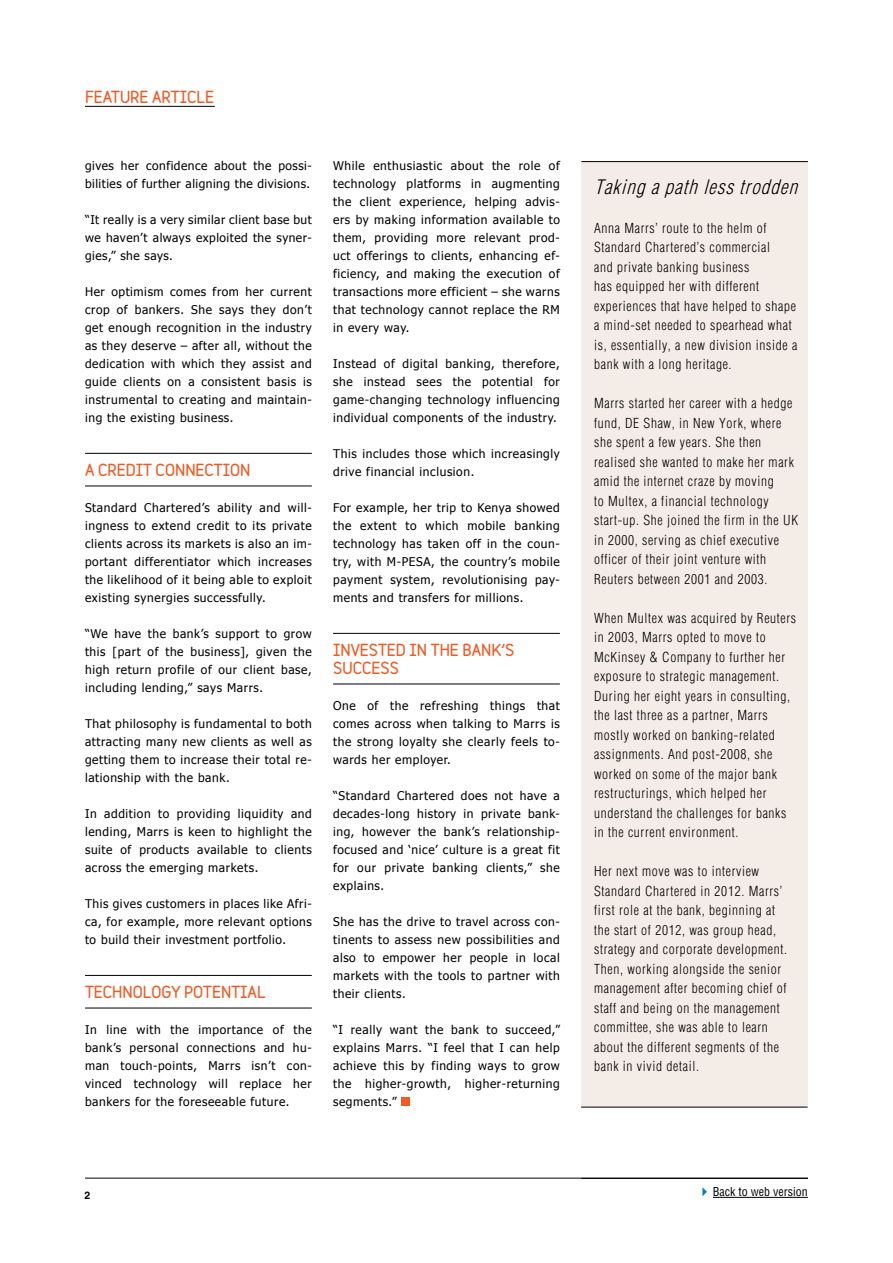
<style>
.page{position:relative;width:893px;height:1263px;background:#fff}
.page>*{position:absolute;margin:0;border:0;box-sizing:border-box;transform-origin:0 0}
.t1{font:italic 300 condensed 19.5px "Helvetica";color:#000}
.t2{font:900 15px/18px "Variable";color:#f15a22}
.t3{font:300 condensed 13.5px/19.5px "Helvetica";letter-spacing:.05em;color:#000}
.t4{font:12px/18px "Tahoma";letter-spacing:.05em;color:#000;text-align:justify}
.t5{font:condensed 12px "Helvetica";color:#000}
.t6{font:700 10.5px "Helvetica";color:#000}
</style>
<div class="page">
<hr style="left:85px;top:1178px;width:723px;height:1px;background:#000">
<hr style="left:85px;top:106px;width:130px;height:1px;background:#000">
<hr style="left:85px;top:453px;width:227px;height:1px;background:#000">
<hr style="left:85px;top:486px;width:227px;height:1px;background:#000">
<hr style="left:85px;top:975px;width:227px;height:1px;background:#000">
<hr style="left:85px;top:1008px;width:227px;height:1px;background:#000">
<hr style="left:333px;top:633px;width:227px;height:1px;background:#000">
<hr style="left:333px;top:684px;width:227px;height:1px;background:#000">
<div style="left:401px;top:1097px;width:9px;height:9px;background:#f15a22"></div>
<hr style="left:713px;top:1197px;width:95px;height:1px;background:#000">
<svg style="left:702px;top:1187px;width:5px;height:9px"></svg>
<div style="left:581px;top:162px;width:227px;height:945px;background:#f4ede7"></div>
<hr style="left:581px;top:161px;width:227px;height:1px;background:#000">
<hr style="left:581px;top:1107px;width:227px;height:1px;background:#000">
<p class="t2" style="left:85px;top:88px;width:130px">FEATURE ARTICLE</p>
<p class="t4" style="left:85px;top:156px;width:228px">gives her confidence about the possi&shy;bilities of further aligning the divisions.</p>
<p class="t4" style="left:85px;top:210px;width:228px">“It really is a very similar client base but we haven’t always exploited the syner&shy;gies,” she says.</p>
<p class="t4" style="left:85px;top:282px;width:228px">Her optimism comes from her current crop of bankers. She says they don’t get enough recognition in the industry as they deserve – after all, without the dedication with which they assist and guide clients on a consistent basis is instrumental to creating and maintain&shy;ing the existing business.</p>
<p class="t2" style="left:85px;top:460px;width:167px">A CREDIT CONNECTION</p>
<p class="t4" style="left:85px;top:498px;width:228px">Standard Chartered’s ability and will&shy;ingness to extend credit to its private clients across its markets is also an im&shy;portant differentiator which increases the likelihood of it being able to exploit existing synergies successfully.</p>
<p class="t4" style="left:85px;top:624px;width:228px">“We have the bank’s support to grow this [part of the business], given the high return profile of our client base, including lending,” says Marrs.</p>
<p class="t4" style="left:85px;top:714px;width:228px">That philosophy is fundamental to both attracting many new clients as well as getting them to increase their total re&shy;lationship with the bank.</p>
<p class="t4" style="left:85px;top:804px;width:228px">In addition to providing liquidity and lending, Marrs is keen to highlight the suite of products available to clients across the emerging markets.</p>
<p class="t4" style="left:85px;top:894px;width:228px">This gives customers in places like Afri&shy;ca, for example, more relevant options to build their investment portfolio.</p>
<p class="t2" style="left:85px;top:982px;width:182px">TECHNOLOGY POTENTIAL</p>
<p class="t4" style="left:85px;top:1020px;width:228px">In line with the importance of the bank’s personal connections and hu&shy;man touch-points, Marrs isn’t con&shy;vinced technology will replace her bankers for the foreseeable future.</p>
<p class="t4" style="left:333px;top:156px;width:228px">While enthusiastic about the role of technology platforms in augmenting the client experience, helping advis&shy;ers by making information available to them, providing more relevant prod&shy;uct offerings to clients, enhancing ef&shy;ficiency, and making the execution of transactions more efficient – she warns that technology cannot replace the RM in every way.</p>
<p class="t4" style="left:333px;top:354px;width:228px">Instead of digital banking, therefore, she instead sees the potential for game-changing technology influencing individual components of the industry.</p>
<p class="t4" style="left:333px;top:444px;width:228px">This includes those which increasingly drive financial inclusion.</p>
<p class="t4" style="left:333px;top:498px;width:228px">For example, her trip to Kenya showed the extent to which mobile banking technology has taken off in the coun&shy;try, with M-PESA, the country’s mobile payment system, revolutionising pay&shy;ments and transfers for millions.</p>
<p class="t2" style="left:333px;top:640px;width:183px">INVESTED IN THE BANK’S<br>SUCCESS</p>
<p class="t4" style="left:333px;top:696px;width:228px">One of the refreshing things that comes across when talking to Marrs is the strong loyalty she clearly feels to&shy;wards her employer.</p>
<p class="t4" style="left:333px;top:786px;width:228px">“Standard Chartered does not have a decades-long history in private bank&shy;ing, however the bank’s relationship&shy;focused and ‘nice’ culture is a great fit for our private banking clients,” she explains.</p>
<p class="t4" style="left:333px;top:912px;width:228px">She has the drive to travel across con&shy;tinents to assess new possibilities and also to empower her people in local markets with the tools to partner with their clients.</p>
<p class="t4" style="left:333px;top:1020px;width:228px">“I really want the bank to succeed,” explains Marrs. “I feel that I can help achieve this by finding ways to grow the higher-growth, higher-returning segments.”</p>
<h1 class="t1" style="left:594px;top:175px;width:211px">Taking apath lesstrodden</h1>
<p class="t3" style="left:594px;top:218px;width:205px">Anna Marrs’ route to the helm of Standard Chartered’s commercial<br>and private banking business<br>has equipped her with different experiences that have helped to shape a mind-set needed to spearhead what is, essentially, a new division inside a bank with a long heritage.</p>
<p class="t3" style="left:594px;top:393px;width:206px">Marrs started her career with a hedge fund, DE Shaw, in New York, where she spent a few years. She then realised she wanted to make her mark amid the internet craze by moving<br>to Multex, a financial technology start-up. She joined the firm in the UK in 2000, serving as chief executive officer of their joint venture with Reuters between 2001 and 2003.</p>
<p class="t3" style="left:594px;top:608px;width:204px">When Multex was acquired by Reuters in 2003, Marrs opted to move to McKinsey &amp; Company to further her exposure to strategic management.<br>During her eight years in consulting, the last three as a partner, Marrs mostly worked on banking-related assignments. And post-2008, she worked on some of the major bank restructurings, which helped her understand the challenges for banks in the current environment.</p>
<p class="t3" style="left:594px;top:861px;width:195px">Her next move was to interview Standard Chartered in 2012. Marrs’ first role at the bank, beginning at the start of 2012, was group head, strategy and corporate development.<br>Then, working alongside the senior management after becoming chief of staff and being on the management committee, she was able to learn about the different segments of the bank in vivid detail.</p>
<p class="t6" style="left:84px;top:1189px;width:7px">2</p>
<p class="t5" style="left:713px;top:1184px;width:96px">Back to web version</p>
</div>
